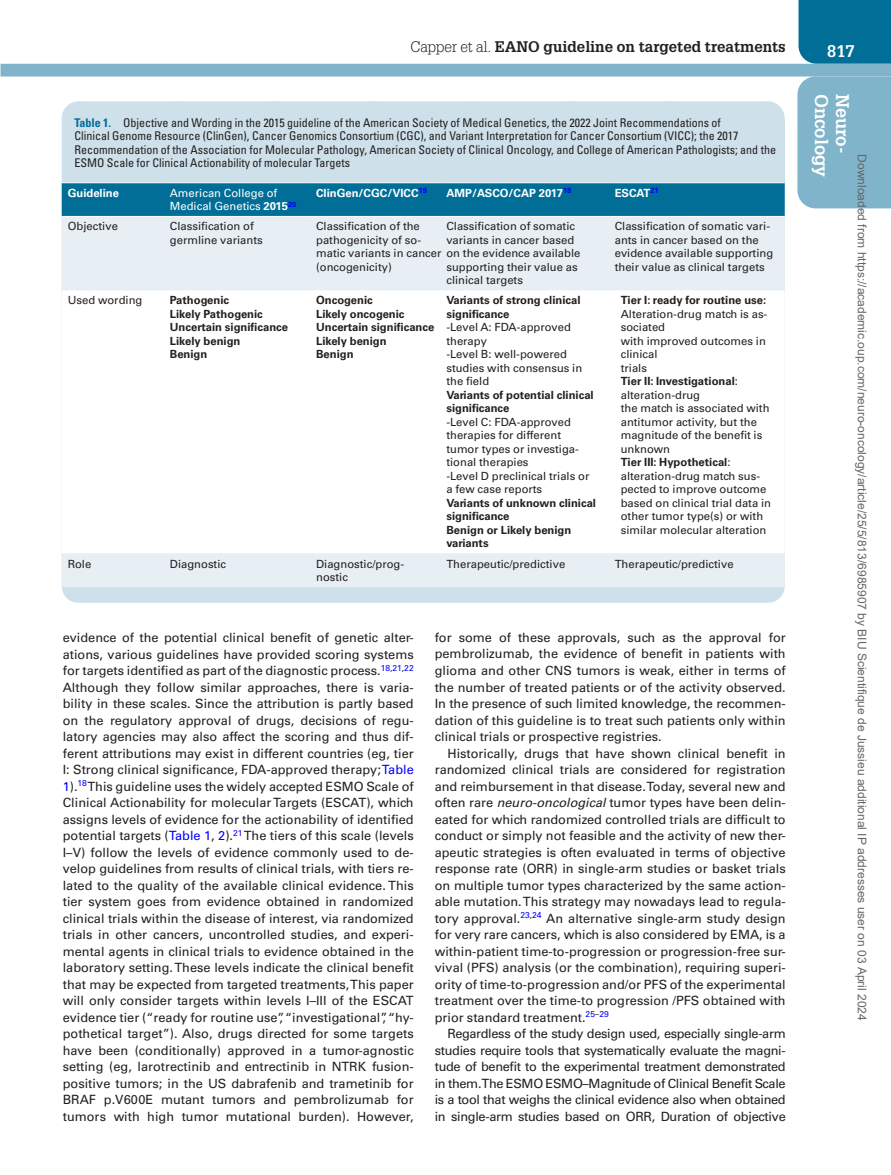
<style>
.page{position:relative;width:891px;height:1175px;background:#fff}
.page>*{position:absolute;margin:0;border:0;box-sizing:border-box;transform-origin:0 0}
.t1{font:700 18px "Glypha LT Std";color:#fff}
.t2{font:700 16.5px "Glypha LT Std";color:#fff}
.t3{font:700 15px "Glypha LT Std";color:#231f20}
.t4{font:12.75px/16.5px "Univers LT Std";color:#231f20;text-align:justify}
.t5{font:condensed 12px/13.5px "Univers LT Std";color:#231f20}
.t6{font:12px "Arial";color:#666}
.t7{font:11.25px/13.5px "Univers LT Std";color:#231f20}
.t8{font:700 11.25px/13.5px "Univers LT Std";color:#231f20}
.t9{font:700 11.25px "Univers LT Std";color:#fff}
.t10{font:11.25px/13.5px "Univers LT Std";color:#fff}
.s1{font-weight:300}
.s2{font-weight:700;color:#006e96}
.s3{font-weight:700}
.s4{color:#00f}
.s5{font-style:italic}
</style>
<div class="page">
<div style="left:797px;top:76px;width:94px;height:132px;background:#7fb4ca"></div>
<div style="left:799px;top:0;width:92px;height:64px;background:#006e96"></div>
<div style="left:1px;top:64px;width:890px;height:12px;background:#7fb4ca"></div>
<svg style="left:62px;top:118px;width:723px;height:485px;background:#cfe0ea"></svg>
<div style="left:62px;top:120px;width:723px;height:66px;background:#cee0ea"></div>
<div style="left:78px;top:101px;width:689px;height:33px;background:#cee0ea"></div>
<svg style="left:180px;top:101px;width:538px;height:1px"></svg>
<hr style="left:767px;top:101px;width:1px;height:33px;background:#cee0ea">
<div style="left:62px;top:183px;width:723px;height:33px;background:#006e96"></div>
<div style="left:62px;top:217px;width:723px;height:370px;background:#e8eff4"></div>
<svg style="left:62px;top:290px;width:723px;height:263px"></svg>
<hr style="left:62px;top:182px;width:103px;height:1px;background:#fff">
<hr style="left:62px;top:216px;width:103px;height:1px;background:#fff">
<hr style="left:165px;top:182px;width:147px;height:1px;background:#fff">
<hr style="left:165px;top:216px;width:147px;height:1px;background:#fff">
<hr style="left:312px;top:182px;width:130px;height:1px;background:#fff">
<hr style="left:312px;top:216px;width:130px;height:1px;background:#fff">
<hr style="left:442px;top:182px;width:168px;height:1px;background:#fff">
<hr style="left:442px;top:216px;width:168px;height:1px;background:#fff">
<hr style="left:610px;top:182px;width:175px;height:1px;background:#fff">
<hr style="left:610px;top:216px;width:175px;height:1px;background:#fff">
<p class="t3" style="left:410px;top:37px;width:377px"><span class="s1">Capper et al.</span> EANO guideline on targeted treatments</p>
<p class="t5" style="left:74px;top:116px;width:703px"><span class="s2">Table 1.</span> Objective and Wording in the 2015 guideline of the American Society of Medical Genetics, the 2022 Joint Recommendations of<br>Clinical Genome Resource (ClinGen), Cancer Genomics Consortium (CGC), and Variant Interpretation for Cancer Consortium (VICC); the 2017<br>Recommendation of the Association for Molecular Pathology, American Society of Clinical Oncology, and College of American Pathologists; and the ESMO Scale for Clinical Actionability of molecular Targets</p>
<p class="t9" style="left:68px;top:186px;width:53px">Guideline</p>
<p class="t10" style="left:170px;top:186px;width:128px">American College of<br>Medical Genetics <span class="s3">2015</span><sup>20</sup></p>
<p class="t9" style="left:316px;top:186px;width:112px">ClinGen/CGC/VICC<sup>19</sup></p>
<p class="t9" style="left:446px;top:186px;width:126px">AMP/ASCO/CAP 2017<sup>18</sup></p>
<p class="t9" style="left:615px;top:186px;width:45px">ESCAT<sup>21</sup></p>
<p class="t7" style="left:68px;top:219px;width:52px">Objective</p>
<p class="t7" style="left:170px;top:219px;width:94px">Classification of germline variants</p>
<p class="t7" style="left:316px;top:219px;width:266px">Classification of the<br>pathogenicity of so-<br>matic variants in cancer on the evidence available (oncogenicity)</p>
<p class="t7" style="left:446px;top:219px;width:130px">Classification of somatic variants in cancer based</p>
<p class="t7" style="left:446px;top:260px;width:133px">supporting their value as clinical targets</p>
<p class="t7" style="left:615px;top:219px;width:160px">Classification of somatic vari&shy;ants in cancer based on the evidence available supporting their value as clinical targets</p>
<p class="t7" style="left:68px;top:294px;width:76px">Used wording</p>
<p class="t8" style="left:170px;top:294px;width:120px">Pathogenic<br>Likely Pathogenic<br>Uncertain significance<br>Likely benign<br>Benign</p>
<p class="t8" style="left:316px;top:294px;width:120px">Oncogenic<br>Likely oncogenic<br>Uncertain significance<br>Likely benign<br>Benign</p>
<p class="t8" style="left:446px;top:294px;width:136px">Variants of strong clinical significance</p>
<p class="t7" style="left:446px;top:321px;width:137px">-Level A: FDA-approved therapy<br>-Level B: well-powered studies with consensus in the field</p>
<p class="t8" style="left:446px;top:388px;width:149px">Variants of potential clinical significance</p>
<p class="t7" style="left:446px;top:415px;width:145px">-Level C: FDA-approved therapies for different tumor types or investiga&shy;tional therapies<br>-Level D preclinical trials or a few case reports</p>
<p class="t8" style="left:446px;top:496px;width:151px">Variants of unknown clinical significance<br>Benign or Likely benign variants</p>
<p class="t8" style="left:621px;top:294px;width:147px">Tier I: ready for routine use:</p>
<p class="t7" style="left:621px;top:307px;width:152px">Alteration-drug match is as&shy;sociated<br>with improved outcomes in clinical<br>trials<br><span class="s3">Tier II: Investigational</span>: alteration-drug<br>the match is associated with antitumor activity, but the magnitude of the benefit is unknown<br><span class="s3">Tier III: Hypothetical</span>: alteration-drug match sus&shy;pected to improve outcome based on clinical trial data in other tumor type(s) or with similar molecular alteration</p>
<p class="t7" style="left:68px;top:557px;width:25px">Role</p>
<p class="t7" style="left:170px;top:557px;width:58px">Diagnostic</p>
<p class="t7" style="left:316px;top:557px;width:90px">Diagnostic/prog&shy;nostic</p>
<p class="t7" style="left:446px;top:557px;width:121px">Therapeutic/predictive</p>
<p class="t7" style="left:615px;top:557px;width:121px">Therapeutic/predictive</p>
<p class="t4" style="left:63px;top:629px;width:353px">evidence of the potential clinical benefit of genetic alter&shy;ations, various guidelines have provided scoring systems for targets identified as part of the diagnostic process.<sup>18</sup><sup>,</sup><sup>21</sup><sup>,</sup><sup>22<br></sup>Although they follow similar approaches, there is varia&shy;bility in these scales. Since the attribution is partly based on the regulatory approval of drugs, decisions of regu&shy;latory agencies may also affect the scoring and thus dif&shy;ferent attributions may exist in different countries (eg, tier I: Strong clinical significance, FDA-approved therapy; <span class="s4">Table 1</span>).<sup>18</sup> This guideline uses the widely accepted ESMO Scale of Clinical Actionability for molecular Targets (ESCAT), which assigns levels of evidence for the actionability of identified potential targets (<span class="s4">Table 1</span>, <span class="s4">2</span>).<sup>21</sup> The tiers of this scale (levels I–V) follow the levels of evidence commonly used to de&shy;velop guidelines from results of clinical trials, with tiers re&shy;lated to the quality of the available clinical evidence. This tier system goes from evidence obtained in randomized clinical trials within the disease of interest, via randomized trials in other cancers, uncontrolled studies, and experi&shy;mental agents in clinical trials to evidence obtained in the laboratory setting. These levels indicate the clinical benefit that may be expected from targeted treatments, This paper will only consider targets within levels I–III of the ESCAT evidence tier (“ready for routine use”, “investigational”, “hy&shy;pothetical target”). Also, drugs directed for some targets have been (conditionally) approved in a tumor-agnostic setting (eg, larotrectinib and entrectinib in NTRK fusion&shy;positive tumors; in the US dabrafenib and trametinib for BRAF p.V600E mutant tumors and pembrolizumab for tumors with high tumor mutational burden). However,</p>
<p class="t4" style="left:435px;top:629px;width:353px">for some of these approvals, such as the approval for pembrolizumab, the evidence of benefit in patients with glioma and other CNS tumors is weak, either in terms of the number of treated patients or of the activity observed.<br>In the presence of such limited knowledge, the recommen&shy;dation of this guideline is to treat such patients only within clinical trials or prospective registries.</p>
<p class="t4" style="left:435px;top:745px;width:353px;text-indent:13px">Historically, drugs that have shown clinical benefit in randomized clinical trials are considered for registration and reimbursement in that disease. Today, several new and often rare <span class="s5">neuro-oncological</span> tumor types have been delin&shy;eated for which randomized controlled trials are difficult to conduct or simply not feasible and the activity of new ther&shy;apeutic strategies is often evaluated in terms of objective response rate (ORR) in single-arm studies or basket trials on multiple tumor types characterized by the same action&shy;able mutation. This strategy may nowadays lead to regula&shy;tory approval.<sup>23</sup><sup>,</sup><sup>24</sup> An alternative single-arm study design for very rare cancers, which is also considered by EMA, is a within-patient time-to-progression or progression-free sur&shy;vival (PFS) analysis (or the combination), requiring superi&shy;ority of time-to-progression and/or PFS of the experimental treatment over the time-to progression /PFS obtained with prior standard treatment.<sup>25</sup><sup>–</sup><sup>29</sup></p>
<p class="t4" style="left:435px;top:1025px;width:353px;text-indent:13px">Regardless of the study design used, especially single-arm studies require tools that systematically evaluate the magni&shy;tude of benefit to the experimental treatment demonstrated in them. The ESMO ESMO–Magnitude of Clinical Benefit Scale is a tool that weighs the clinical evidence also when obtained in single-arm studies based on ORR, Duration of objective</p>
<p class="t2" style="left:827px;top:41px;width:29px">817</p>
<h1 class="t1" style="left:833px;top:94px;width:85px;rotate:90deg">Oncology</h1>
<h1 class="t1" style="left:854px;top:94px;width:61px;rotate:90deg">Neuro-</h1>
<p class="t6" style="left:866px;top:154px;width:867px;rotate:90deg">Downloaded from https://academic.oup.com/neuro-oncology/article/25/5/813/6985907 by BIU Scientifique de Jussieu additional IP addresses user on 03 April 2024</p>
</div>
